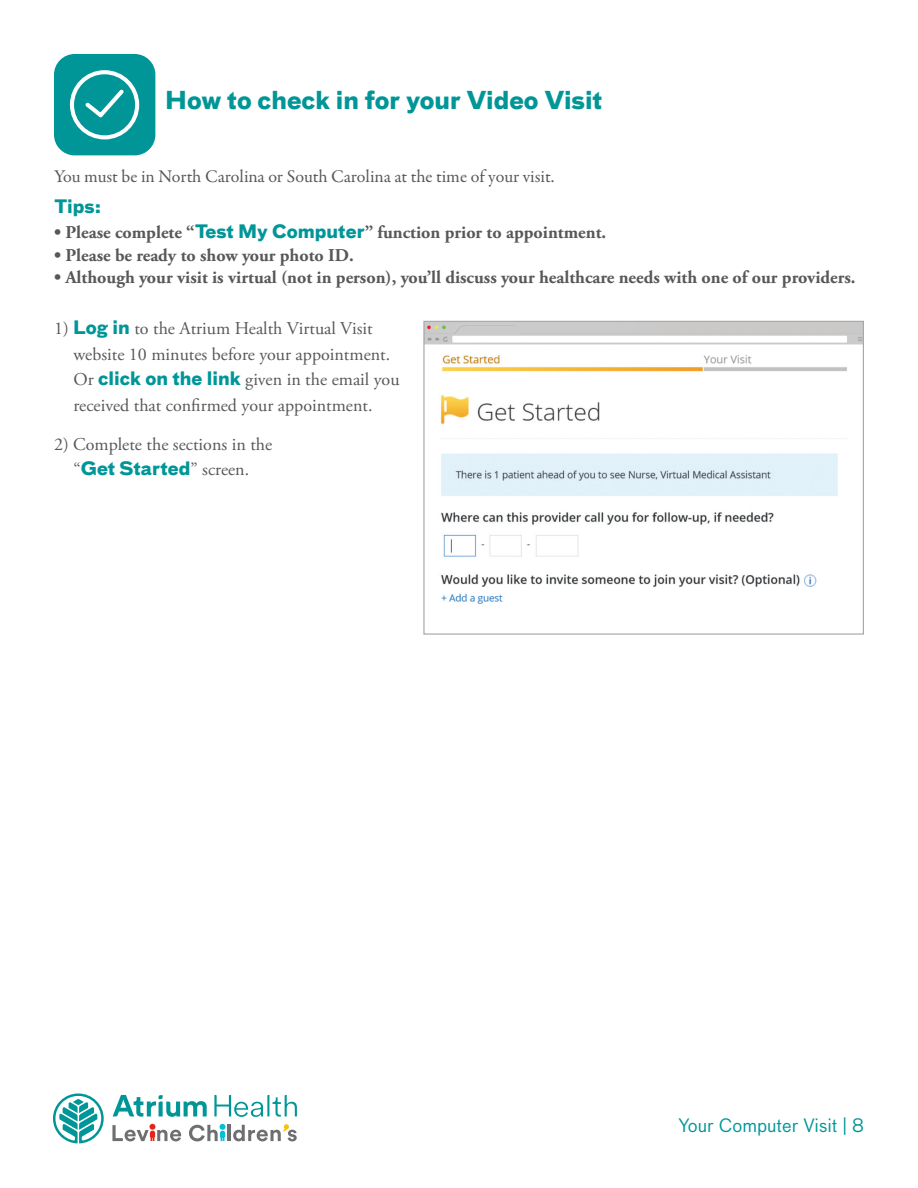
<style>
.page{position:relative;width:918px;height:1188px;background:#fff}
.page>*{position:absolute;margin:0;border:0;box-sizing:border-box;transform-origin:0 0}
.t1{font:700 24px "Bau Pro";color:#009698}
.t2{font:700 18px "Adobe Garamond Pro";color:#57585a}
.t3{font:18px "Adobe Garamond Pro";color:#57585a}
.t4{font:18px "Garamond Premr Pro";letter-spacing:-.005em;color:#57585a}
.t5{font:700 18px "Bau Pro";color:#009698}
.t6{font:18px "Bau Pro";color:#009698}
.s1{font-family:"Bau Pro";color:#009698}
.s2{font-family:"Bau Pro";font-weight:700;color:#009698}
.s3{font-family:"Adobe Garamond Pro";font-weight:400;color:#57585a}
</style>
<div class="page">
<svg style="left:53px;top:1093px;width:51px;height:50px"></svg>
<svg style="left:113px;top:1095px;width:184px;height:22px"></svg>
<hr style="left:227px;top:1125px;width:3px;height:16px;background:#6e6f71">
<svg style="left:233px;top:1124px;width:64px;height:17px"></svg>
<svg style="left:112px;top:1124px;width:69px;height:17px"></svg>
<svg style="left:189px;top:1124px;width:37px;height:17px"></svg>
<div style="left:54px;top:54px;width:101px;height:101px;background:#009698;border-radius:21px"></div>
<svg style="left:69px;top:70px;width:71px;height:70px"></svg>
<img style="left:425px;top:323px;width:437px;height:22px">
<div style="left:423px;top:321px;width:441px;height:314px;border:1px solid #a8a9ad"></div>
<img style="left:441px;top:355px;width:406px;height:249px">
<p class="t1" style="left:165px;top:79px;width:439px">How to check in for your Video Visit</p>
<p class="t4" style="left:54px;top:166px;width:502px">You must be in North Carolina or South Carolina at the time of your visit.</p>
<p class="t5" style="left:54px;top:190px;width:49px">Tips:</p>
<p class="t2" style="left:54px;top:222px;width:554px">• Please complete “<span class="s1">Test My Computer</span>” function prior to appointment.</p>
<p class="t2" style="left:54px;top:244px;width:301px">• Please be ready to show your photo ID.</p>
<p class="t2" style="left:54px;top:267px;width:803px">• Although your visit is virtual (not in person), you’ll discuss your healthcare needs with one of our providers.</p>
<p class="t3" style="left:54px;top:318px;width:320px">1) <span class="s2">Log in</span> to the Atrium Health Virtual Visit</p>
<p class="t3" style="left:73px;top:343px;width:318px">website 10 minutes before your appointment.</p>
<p class="t3" style="left:73px;top:369px;width:328px">Or <span class="s2">click on the link</span> given in the email you</p>
<p class="t3" style="left:73px;top:394px;width:301px">received that confirmed your appointment.</p>
<p class="t3" style="left:54px;top:433px;width:220px">2) Complete the sections in the</p>
<p class="t5" style="left:73px;top:453px;width:177px"><span class="s3">“</span>Get Started<span class="s3">” screen.</span></p>
<p class="t6" style="left:678px;top:1113px;width:187px">Your Computer Visit | 8</p>
</div>
